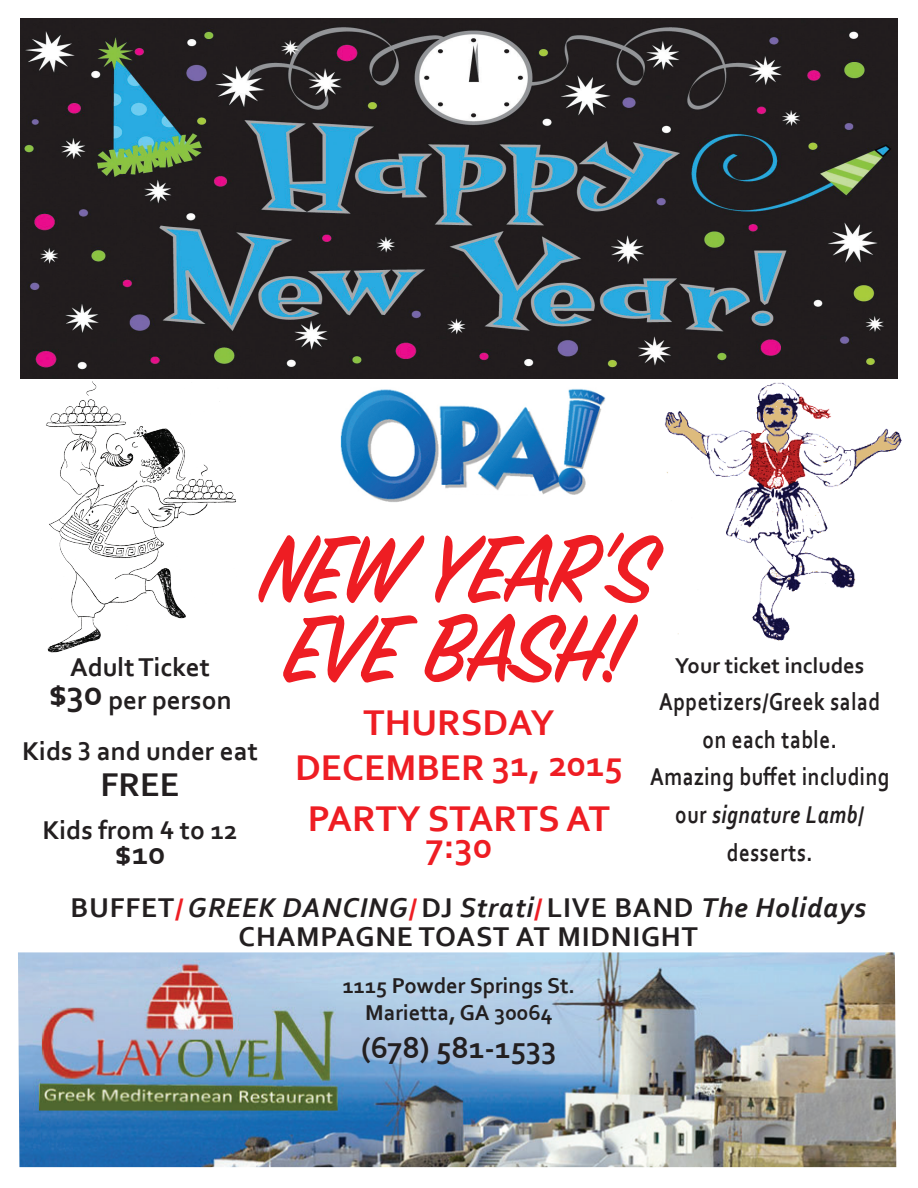
<style>
.page{position:relative;width:918px;height:1188px;background:#fff}
.page>*{position:absolute;margin:0;border:0;box-sizing:border-box;transform-origin:0 0}
.t1{font:103.5px "Sign Painter House Script";letter-spacing:-.015em;color:#ee1d23}
.t2{font:700 37.5px/45px "Corbel";color:#ee1d23;text-align:center}
.t3{font:700 34.5px "Corbel";color:#231f20}
.t4{font:700 33px "Corbel";color:#231f20}
.t5{font:700 31.5px "Corbel";color:#231f20}
.t6{font:700 28.5px/28.5px "Corbel";letter-spacing:.03em;color:#231f20;text-align:center}
.t7{font:700 27px/50.4px "Corbel";color:#231f20;text-align:center}
.t8{font:700 25.5px/37.5px "Corbel";letter-spacing:.03em;color:#231f20;text-align:center;scale:.82 1}
.t9{font:700 22.5px/27px "Corbel";color:#231f20;text-align:center}
.s1{font-style:italic}
.s2{color:#ee1d23}
</style>
<div class="page">
<img style="left:340px;top:389px;width:266px;height:113px">
<img style="left:21px;top:18px;width:876px;height:360px">
<img style="left:46px;top:382px;width:190px;height:271px">
<img style="left:664px;top:382px;width:237px;height:259px">
<img style="left:18px;top:952px;width:878px;height:215px">
<svg style="left:258px;top:532px;width:406px;height:151px"></svg>
<h1 class="t1" style="left:260px;top:506px;width:396px">NEW YEAR’S</h1>
<h1 class="t1" style="left:286px;top:585px;width:346px">EVE BASH!</h1>
<p class="t9" style="left:675px;top:652px;width:191px">Your ticket includes</p>
<p class="t8" style="left:650px;top:683px;width:293px">Appetizers/Greek salad on each table.<br>Amazing buffet including our <span class="s1">signature Lamb</span>/ desserts.</p>
<p class="t7" style="left:70px;top:642px;width:141px">Adult Ticket</p>
<p class="t7" style="left:22px;top:675px;width:237px"><sup>$30</sup> per person<br>Kids 3 and under eat</p>
<h3 class="t3" style="left:101px;top:763px;width:80px">FREE</h3>
<p class="t7" style="left:42px;top:804px;width:197px">Kids from 4 to 12</p>
<p class="t4" style="left:115px;top:833px;width:52px">$10</p>
<h2 class="t2" style="left:295px;top:700px;width:329px">THURSDAY<br>DECEMBER 31, 2015</h2>
<h2 class="t2" style="left:308px;top:805px;width:304px;line-height:27px">PARTY STARTS AT<br>7:30</h2>
<p class="t6" style="left:71px;top:893px;width:797px">BUFFET<span class="s2">/</span><span class="s1">GREEK DANCING</span><span class="s2">/</span>DJ <span class="s1">Strati</span><span class="s2">/</span> LIVE BAND <span class="s1">The Holidays<br></span>CHAMPAGNE TOAST AT MIDNIGHT</p>
<p class="t9" style="left:343px;top:972px;width:234px">1115 Powder Springs St.<br>Marietta, GA 30064</p>
<p class="t5" style="left:361px;top:1028px;width:197px">(678) 581-1533</p>
</div>
